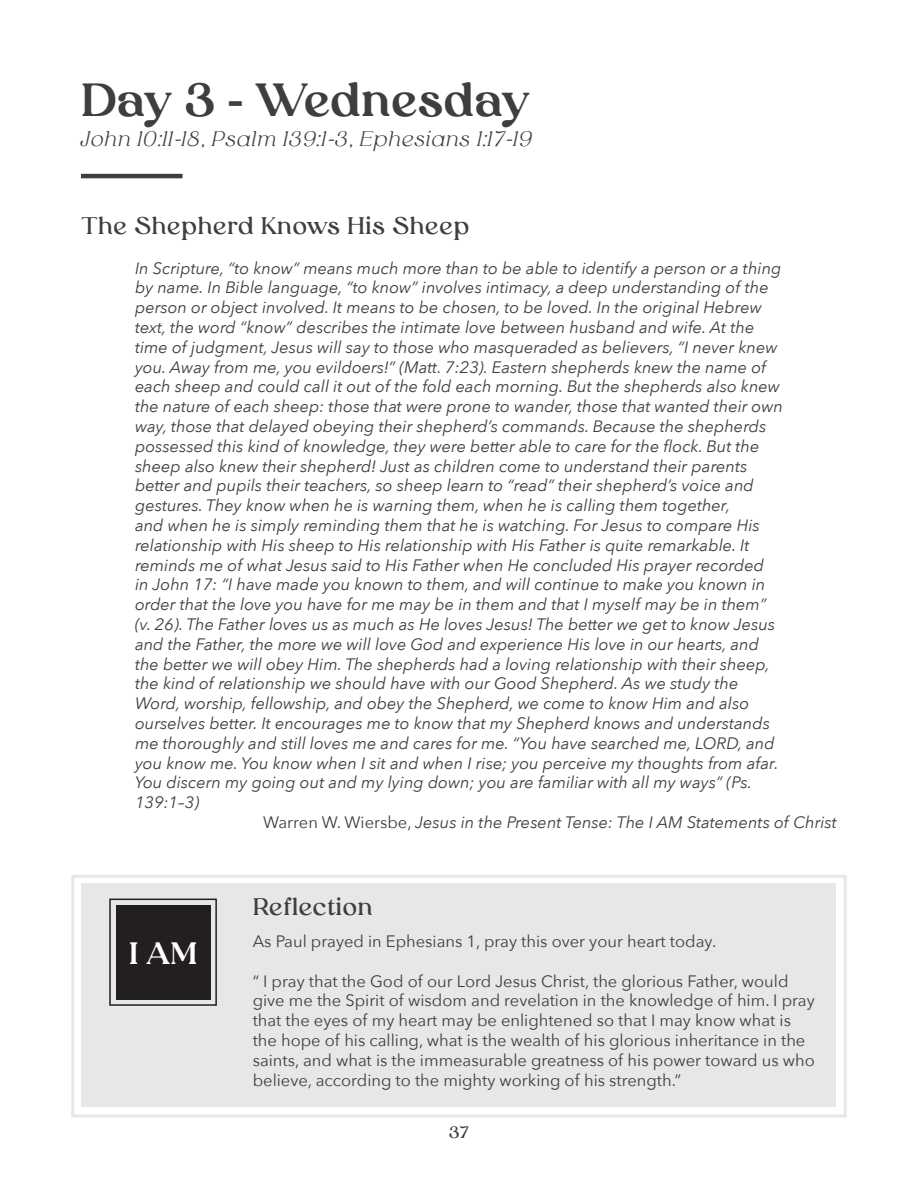
<style>
.page{position:relative;width:918px;height:1188px;background:#fff}
.page>*{position:absolute;margin:0;border:0;box-sizing:border-box;transform-origin:0 0}
.t1{font:900 46.5px "Kingand Queen";letter-spacing:-.005em;color:#3e3e3f}
.t2{font:900 30.9px "Kingand Queen";color:#fff}
.t3{font:700 24px "Kingand Queen";color:#3e3e3f}
.t4{font:italic 300 21px "Kingand Queen";color:#3e3e3f}
.t5{font:italic 16.5px/19.8px "Avenir Next";color:#3e3e3f}
.t6{font:16.5px/19.8px "Avenir Next";color:#3e3e3f}
.t7{font:700 16.5px "Kingand Queen";color:#3e3e3f}
.s1{font-style:normal}
</style>
<div class="page">
<hr style="left:81px;top:174px;width:102px;height:4px;background:#3e3e3f">
<div style="left:71px;top:875px;width:776px;height:243px;border:3px solid #e6e7e9"></div>
<div style="left:82px;top:883px;width:754px;height:224px;background:#e6e7e9"></div>
<div style="left:116px;top:905px;width:94px;height:94px;background:#231f20"></div>
<div style="left:109px;top:899px;width:108px;height:107px;border:2px solid #231f20"></div>
<p class="t1" style="left:81px;top:72px;width:451px">Day 3 - Wednesday</p>
<p class="t4" style="left:81px;top:126px;width:453px">John 10:11-18, Psalm 139:1-3, Ephesians 1:17-19</p>
<p class="t3" style="left:81px;top:211px;width:390px">The Shepherd Knows His Sheep</p>
<p class="t5" style="left:135px;top:257px;width:650px">In Scripture, “to know” means much more than to be able to identify a person or a thing by name. In Bible language, “to know” involves intimacy, a deep understanding of the person or object involved. It means to be chosen, to be loved. In the original Hebrew text, the word “know” describes the intimate love between husband and wife. At the time of judgment, Jesus will say to those who masqueraded as believers, “I never knew you. Away from me, you evildoers!” (Matt. 7:23). Eastern shepherds knew the name of each sheep and could call it out of the fold each morning. But the shepherds also knew the nature of each sheep: those that were prone to wander, those that wanted their own way, those that delayed obeying their shepherd’s commands. Because the shepherds possessed this kind of knowledge, they were better able to care for the flock. But the sheep also knew their shepherd! Just as children come to understand their parents better and pupils their teachers, so sheep learn to “read” their shepherd’s voice and gestures. They know when he is warning them, when he is calling them together,<br>and when he is simply reminding them that he is watching. For Jesus to compare His relationship with His sheep to His relationship with His Father is quite remarkable. It reminds me of what Jesus said to His Father when He concluded His prayer recorded<br>in John 17: “I have made you known to them, and will continue to make you known in order that the love you have for me may be in them and that I myself may be in them” (v. 26). The Father loves us as much as He loves Jesus! The better we get to know Jesus and the Father, the more we will love God and experience His love in our hearts, and the better we will obey Him. The shepherds had a loving relationship with their sheep, the kind of relationship we should have with our Good Shepherd. As we study the Word, worship, fellowship, and obey the Shepherd, we come to know Him and also ourselves better. It encourages me to know that my Shepherd knows and understands me thoroughly and still loves me and cares for me. “You have searched me, LORD, and you know me. You know when I sit and when I rise; you perceive my thoughts from afar.<br>You discern my going out and my lying down; you are familiar with all my ways” (Ps.<br>139:1–3)</p>
<p class="t5" style="left:263px;top:812px;width:575px"><span class="s1">Warren W. Wiersbe,</span> Jesus in the Present Tense: The I AM Statements of Christ</p>
<p class="t2" style="left:129px;top:934px;width:70px">I AM</p>
<p class="t3" style="left:253px;top:892px;width:122px">Reflection</p>
<p class="t6" style="left:253px;top:931px;width:465px">As Paul prayed in Ephesians 1, pray this over your heart today.</p>
<p class="t6" style="left:253px;top:970px;width:564px">“ I pray that the God of our Lord Jesus Christ, the glorious Father, would give me the Spirit of wisdom and revelation in the knowledge of him. I pray that the eyes of my heart may be enlightened so that I may know what is the hope of his calling, what is the wealth of his glorious inheritance in the saints, and what is the immeasurable greatness of his power toward us who believe, according to the mighty working of his strength.”</p>
<p class="t7" style="left:449px;top:1122px;width:22px">37</p>
</div>
